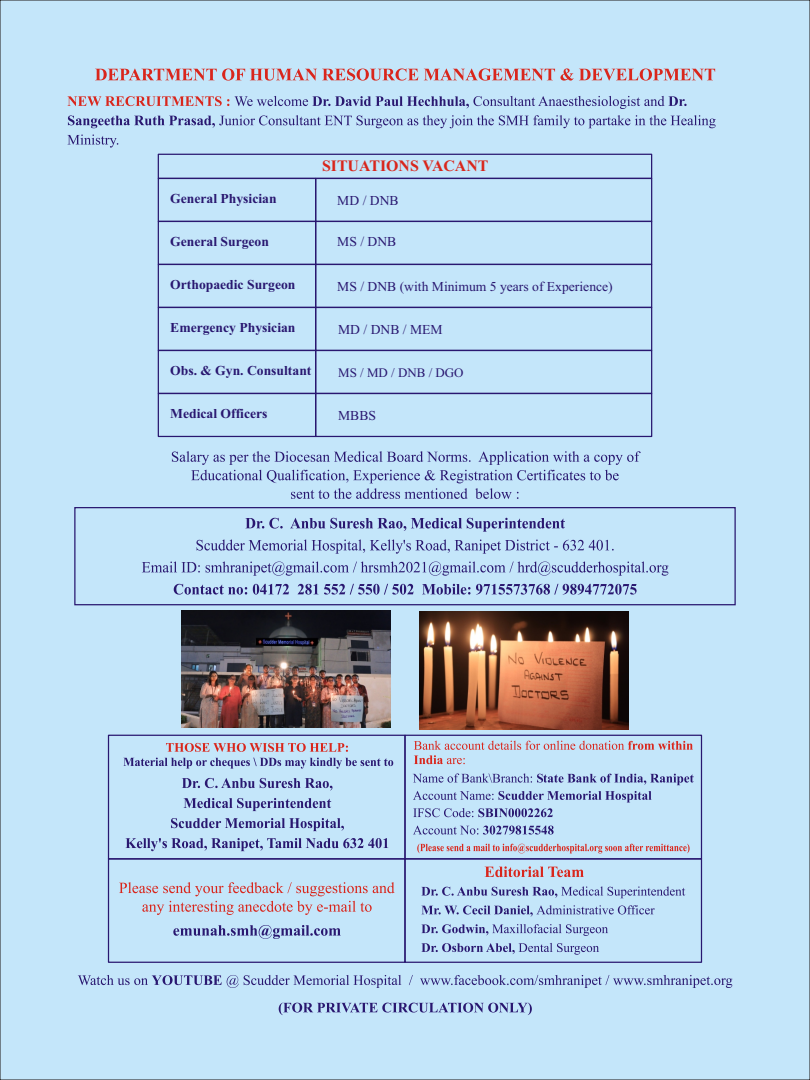
<style>
.page{position:relative;width:810px;height:1080px;background:#c4e6fa}
.page>*{position:absolute;margin:0;border:0;box-sizing:border-box;transform-origin:0 0}
.t1{font:700 15.88px "Times New Roman";color:#d9261c}
.t2{font:700 13.62px "Times New Roman";color:#291770}
.t3{font:13.62px "Times New Roman";color:#291770}
.t4{font:13px "Times New Roman";color:#291770}
</style>
<div class="page">
<svg style="left:95px;top:68px;width:620px;height:13px"></svg>
<svg style="left:74px;top:507px;width:662px;height:99px"></svg>
<svg style="left:142px;top:518px;width:526px;height:77px"></svg>
<svg style="left:78px;top:975px;width:654px;height:13px"></svg>
<svg style="left:279px;top:1003px;width:253px;height:12px"></svg>
<div style="left:404px;top:735px;width:298px;height:124px;border:1px solid #291770"></div>
<div style="left:108px;top:735px;width:298px;height:124px;border:1px solid #291770"></div>
<div style="left:404px;top:858px;width:298px;height:105px;border:1px solid #291770"></div>
<div style="left:108px;top:858px;width:298px;height:105px;border:1px solid #291770"></div>
<svg style="left:119px;top:882px;width:276px;height:33px"></svg>
<svg style="left:173px;top:925px;width:168px;height:14px"></svg>
<svg style="left:414px;top:741px;width:279px;height:23px"></svg>
<svg style="left:417px;top:844px;width:273px;height:9px"></svg>
<svg style="left:413px;top:773px;width:281px;height:62px"></svg>
<svg style="left:126px;top:778px;width:262px;height:73px"></svg>
<svg style="left:166px;top:743px;width:182px;height:9px"></svg>
<svg style="left:123px;top:758px;width:270px;height:11px"></svg>
<svg style="left:421px;top:886px;width:264px;height:69px"></svg>
<svg style="left:485px;top:866px;width:99px;height:11px"></svg>
<div style="left:315px;top:178px;width:337px;height:44px;border:1px solid #291770"></div>
<div style="left:158px;top:221px;width:158px;height:44px;border:1px solid #291770"></div>
<div style="left:158px;top:264px;width:158px;height:44px;border:1px solid #291770"></div>
<div style="left:158px;top:307px;width:158px;height:44px;border:1px solid #291770"></div>
<div style="left:158px;top:350px;width:158px;height:44px;border:1px solid #291770"></div>
<div style="left:158px;top:393px;width:158px;height:44px;border:1px solid #291770"></div>
<div style="left:315px;top:221px;width:337px;height:44px;border:1px solid #291770"></div>
<div style="left:315px;top:264px;width:337px;height:44px;border:1px solid #291770"></div>
<div style="left:315px;top:307px;width:337px;height:44px;border:1px solid #291770"></div>
<div style="left:315px;top:350px;width:337px;height:44px;border:1px solid #291770"></div>
<div style="left:315px;top:393px;width:337px;height:44px;border:1px solid #291770"></div>
<svg style="left:172px;top:451px;width:469px;height:48px"></svg>
<svg style="left:67px;top:96px;width:649px;height:84px"></svg>
<img style="left:419px;top:612px;width:210px;height:118px">
<img style="left:181px;top:610px;width:210px;height:118px">
<p class="t2" style="left:170px;top:194px;width:108px">General Physician</p>
<p class="t2" style="left:170px;top:237px;width:100px">General Surgeon</p>
<p class="t1" style="left:322px;top:160px;width:168px">SITUATIONS VACANT</p>
<p class="t3" style="left:337px;top:195px;width:63px">MD / DNB</p>
<p class="t3" style="left:337px;top:237px;width:61px">MS / DNB</p>
<p class="t2" style="left:170px;top:280px;width:127px">Orthopaedic Surgeon</p>
<p class="t3" style="left:337px;top:281px;width:277px">MS / DNB (with Minimum 5 years of Experience)</p>
<p class="t2" style="left:170px;top:323px;width:127px">Emergency Physician</p>
<p class="t2" style="left:170px;top:366px;width:143px">Obs. &amp; Gyn. Consultant</p>
<p class="t2" style="left:170px;top:409px;width:99px">Medical Officers</p>
<p class="t3" style="left:338px;top:324px;width:106px">MD / DNB / MEM</p>
<p class="t4" style="left:338px;top:368px;width:127px">MS / MD / DNB / DGO</p>
<p class="t3" style="left:338px;top:410px;width:39px">MBBS</p>
</div>
